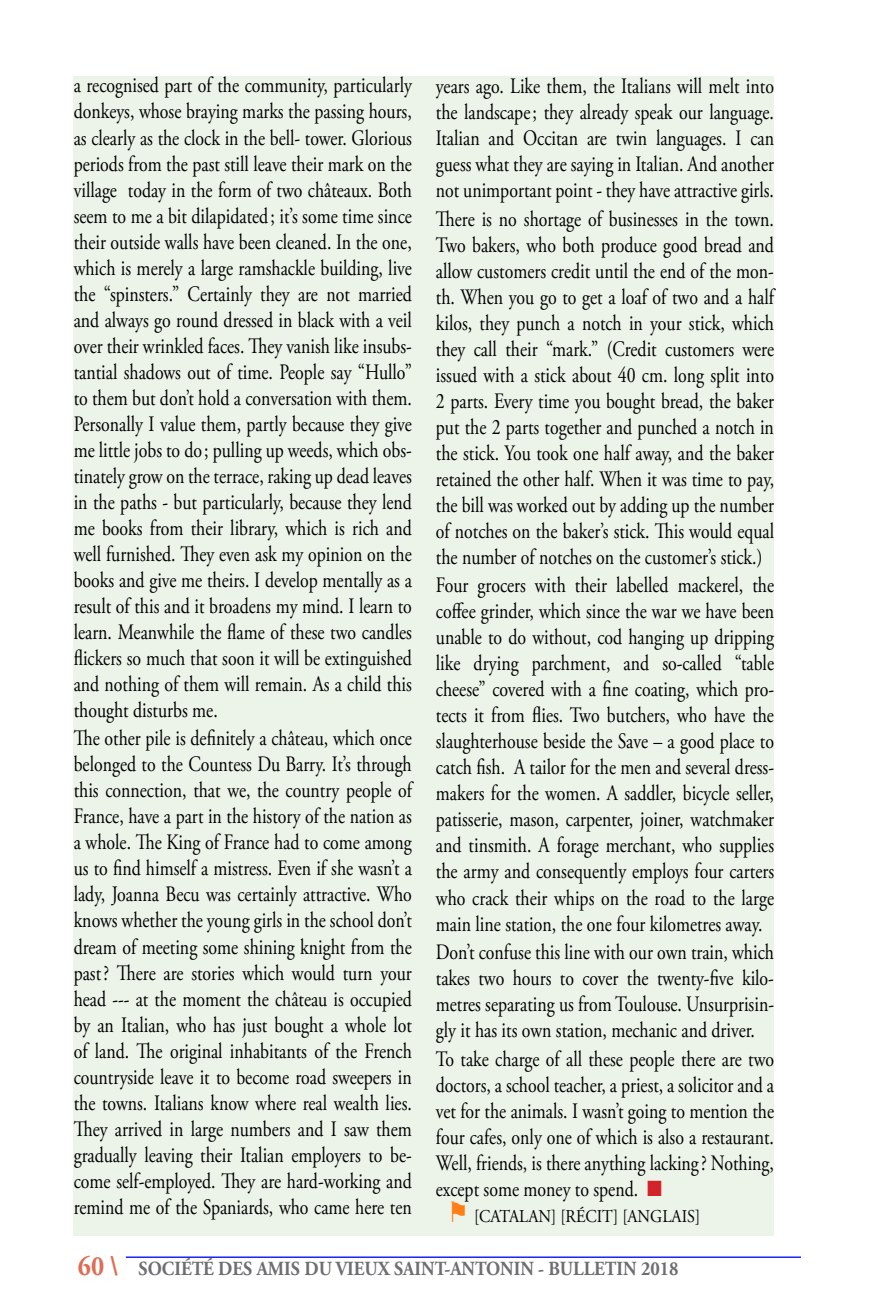
<style>
.page{position:relative;width:896px;height:1304px;background:#fff}
.page>*{position:absolute;margin:0;border:0;box-sizing:border-box;transform-origin:0 0}
.t1{font:22px/26px "Adobe Garamond Pro";color:#000;text-align:justify;scale:.81 1}
.t2{font:700 20px "Adobe Garamond Pro";color:#6d6e71;scale:.9 1}
.t3{font:18px "Adobe Garamond Pro";color:#000;scale:.9 1}
.s1{color:#d2232a}
.s2{font-family:"DejaVu Sans";font-size:28px;color:#ff7e15}
.s3{font-size:28px;color:#dd6d54}
</style>
<div class="page">
<hr style="left:126px;top:1256px;width:675px;height:2px;background:#1922fb">
<div style="left:74px;top:77px;width:700px;height:1159px;background:#ecf4e9"></div>
<p class="t1" style="left:74px;top:73px;width:419px">a recognised part of the community, particularly donkeys, whose braying marks the passing hours, as clearly as the clock in the bell- tower. Glorious periods from the past still leave their mark on the village today in the form of two châteaux. Both seem to me a bit dilapidated; it’s some time since their outside walls have been cleaned. In the one, which is merely a large ramshackle building, live the “spinsters.” Certainly they are not married and always go round dressed in black with a veil over their wrinkled faces. They vanish like insubs&shy;tantial shadows out of time. People say “Hullo” to them but don’t hold a conversation with them.<br>Personally I value them, partly because they give me little jobs to do ; pulling up weeds, which obs&shy;tinately grow on the terrace, raking up dead leaves in the paths - but particularly, because they lend me books from their library, which is rich and well furnished. They even ask my opinion on the books and give me theirs. I develop mentally as a result of this and it broadens my mind. I learn to learn. Meanwhile the flame of these two candles flickers so much that soon it will be extinguished and nothing of them will remain. As a child this thought disturbs me.</p>
<p class="t1" style="left:74px;top:726px;width:419px">The other pile is definitely a château, which once belonged to the Countess Du Barry. It’s through this connection, that we, the country people of France, have a part in the history of the nation as a whole. The King of France had to come among us to find himself a mistress. Even if she wasn’t a lady, Joanna Becu was certainly attractive. Who knows whether the young girls in the school don’t dream of meeting some shining knight from the past? There are stories which would turn your head --- at the moment the château is occupied by an Italian, who has just bought a whole lot of land. The original inhabitants of the French countryside leave it to become road sweepers in the towns. Italians know where real wealth lies.<br>They arrived in large numbers and I saw them gradually leaving their Italian employers to be&shy;come self-employed. They are hard-working and remind me of the Spaniards, who came here ten</p>
<p class="t1" style="left:436px;top:73px;width:419px">years ago. Like them, the Italians will melt into the landscape; they already speak our language.<br>Italian and Occitan are twin languages. I can guess what they are saying in Italian. And another not unimportant point - they have attractive girls.</p>
<p class="t1" style="left:436px;top:206px;width:419px">There is no shortage of businesses in the town.<br>Two bakers, who both produce good bread and allow customers credit until the end of the mon&shy;th. When you go to get a loaf of two and a half kilos, they punch a notch in your stick, which they call their “mark.” (Credit customers were issued with a stick about 40 cm. long split into 2 parts. Every time you bought bread, the baker put the 2 parts together and punched a notch in the stick. You took one half away, and the baker retained the other half. When it was time to pay, the bill was worked out by adding up the number of notches on the baker’s stick. This would equal the number of notches on the customer’s stick.)</p>
<p class="t1" style="left:436px;top:573px;width:419px">Four grocers with their labelled mackerel, the coffee grinder, which since the war we have been unable to do without, cod hanging up dripping like drying parchment, and so-called “table cheese” covered with a fine coating, which pro&shy;tects it from flies. Two butchers, who have the slaughterhouse beside the Save – a good place to catch fish. A tailor for the men and several dress&shy;makers for the women. A saddler, bicycle seller, patisserie, mason, carpenter, joiner, watchmaker and tinsmith. A forage merchant, who supplies the army and consequently employs four carters who crack their whips on the road to the large main line station, the one four kilometres away.</p>
<p class="t1" style="left:436px;top:940px;width:419px">Don’t confuse this line with our own train, which takes two hours to cover the twenty-five kilo&shy;metres separating us from Toulouse. Unsurprisin&shy;gly it has its own station, mechanic and driver.</p>
<p class="t1" style="left:436px;top:1047px;width:419px">To take charge of all these people there are two doctors, a school teacher, a priest, a solicitor and a vet for the animals. I wasn’t going to mention the four cafes, only one of which is also a restaurant.<br>Well, friends, is there anything lacking ? Nothing, except some money to spend. <span class="s1">■</span></p>
<p class="t3" style="left:447px;top:1205px;width:283px"><span class="s2">⚑</span> [CATALAN] [RÉCIT] [ANGLAIS]</p>
<p class="t2" style="left:78px;top:1257px;width:669px"><span class="s3">60 \</span> SOCIÉTÉ DES AMIS DU VIEUX SAINT-ANTONIN - BULLETIN 2018</p>
</div>
